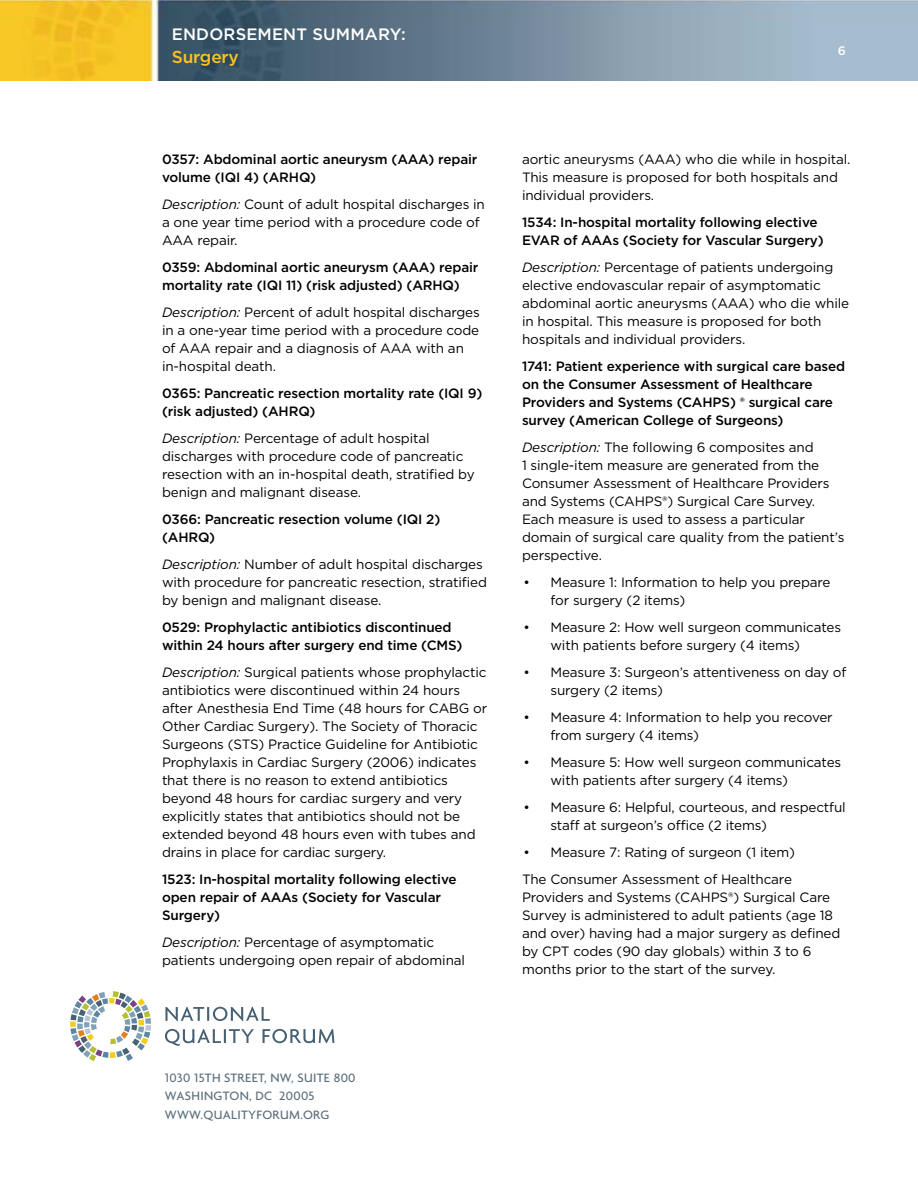
<style>
.page{position:relative;width:918px;height:1188px;background:#fff}
.page>*{position:absolute;margin:0;border:0;box-sizing:border-box;transform-origin:0 0}
.t1{font:500 17.25px "Gotham";color:#ffc222}
.t2{font:500 16.5px "Gotham";letter-spacing:.01em;color:#fff}
.t3{font:13.5px/18px "Gotham";letter-spacing:-.01em;color:#000}
.t4{font:500 13.5px/18px "Gotham";letter-spacing:-.01em;color:#000}
.t5{font:13.2px/18.8px "Agenda";letter-spacing:.025em;color:#5c6f7c}
.t6{font:500 12.3px "Gotham";color:#fff}
.s1{font-weight:500}
.s2{font-style:italic}
</style>
<div class="page">
<img style="left:0;top:0;width:918px;height:81px">
<svg style="left:165px;top:1007px;width:105px;height:14px"></svg>
<svg style="left:165px;top:1029px;width:89px;height:17px"></svg>
<svg style="left:263px;top:1029px;width:71px;height:14px"></svg>
<svg style="left:70px;top:991px;width:81px;height:70px"></svg>
<p class="t2" style="left:172px;top:24px;width:77px">Endorseme</p>
<p class="t2" style="left:283px;top:24px;width:124px">nt Summary:</p>
<p class="t1" style="left:172px;top:45px;width:68px">Surgery</p>
<p class="t4" style="left:162px;top:150px;width:247px">0357: Abdominal aortic aneurysm (AAA</p>
<p class="t4" style="left:429px;top:150px;width:50px">) repair</p>
<p class="t3" style="left:162px;top:163px;width:324px;line-height:27px"><span class="s1">volume (IQI 4) (ARHQ)<br></span><span class="s2">Description:</span> Count of adult hospital discharges in</p>
<p class="t3" style="left:162px;top:213px;width:319px">a one year time period with a procedure code of<br>AAA repair.</p>
<p class="t4" style="left:162px;top:258px;width:248px">0359: Abdominal aortic aneurysm (AAA</p>
<p class="t4" style="left:162px;top:258px;width:318px;text-indent:268px">) repair mortality rate (IQI 11) (risk adjusted) (ARHQ)</p>
<p class="t3" style="left:162px;top:303px;width:319px"><span class="s2">Description:</span> Percent of adult hospital discharges in a one-year time period with a procedure code of AAA repair and a diagnosis of AAA with an in-hospital death.</p>
<p class="t4" style="left:162px;top:384px;width:322px">0365: Pancreatic resection mortality rate (IQI 9) (risk adjusted) (AHRQ)</p>
<p class="t3" style="left:162px;top:429px;width:314px"><span class="s2">Description:</span> Percentage of adult hospital discharges with procedure code of pancreatic resection with an in-hospital death, stratified by benign and malignant disease.</p>
<p class="t4" style="left:162px;top:510px;width:280px">0366: Pancreatic resection volume (IQI 2) (AHRQ)</p>
<p class="t3" style="left:162px;top:555px;width:327px"><span class="s2">Description:</span> Number of adult hospital discharges with procedure for pancreatic resection, stratified by benign and malignant disease.</p>
<p class="t4" style="left:162px;top:618px;width:302px">0529: Prophylactic antibiotics discontinued within 24 hours after surgery end time (CMS)</p>
<p class="t3" style="left:162px;top:663px;width:327px"><span class="s2">Description:</span> Surgical patients whose prophylactic antibiotics were discontinued within 24 hours after Anesthesia End Time (48 hours for CABG or Other Cardiac Surgery). The Society of Thoracic Surgeons (STS) Practice Guideline for Antibiotic Prophylaxis in Cardiac Surgery (2006) indicates that there is no reason to extend antibiotics beyond 48 hours for cardiac surgery and very explicitly states that antibiotics should not be extended beyond 48 hours even with tubes and drains in place for cardiac surgery.</p>
<p class="t4" style="left:162px;top:870px;width:296px">1523: In-hospital mortality following elective open repair of AAA</p>
<p class="t4" style="left:292px;top:888px;width:151px">s (Society for Vascular</p>
<p class="t3" style="left:162px;top:901px;width:274px;line-height:27px"><span class="s1">Surgery)<br></span><span class="s2">Description:</span> Percentage of asymptomatic</p>
<p class="t3" style="left:162px;top:951px;width:305px">patients undergoing open repair of abdominal</p>
<p class="t6" style="left:838px;top:43px;width:10px">6</p>
<p class="t3" style="left:522px;top:150px;width:330px">aortic aneurysms (AAA) who die while in hospital.<br>This measure is proposed for both hospitals and individual providers.</p>
<p class="t4" style="left:522px;top:213px;width:297px">1534: In-hospital mortality following elective<br>EVAR of AAA</p>
<p class="t3" style="left:522px;top:226px;width:313px;line-height:27px;text-indent:90px"><span class="s1">s (Society for Vascular Surgery)<br></span><span class="s2">Description:</span> Percentage of patients undergoing</p>
<p class="t3" style="left:522px;top:276px;width:329px">elective endovascular repair of asymptomatic abdominal aortic aneurysms (AAA) who die while in hospital. This measure is proposed for both hospitals and individual providers.</p>
<p class="t4" style="left:522px;top:357px;width:325px">1741: Patient experience with surgical care based on the Consumer Assessment of Healthcare Providers and Systems (CAHPS) ® surgical care survey (American College of Surgeons)</p>
<p class="t3" style="left:522px;top:438px;width:324px"><span class="s2">Description:</span> The following 6 composites and<br>1 single-item measure are generated from the Consumer Assessment of Healthcare Providers and Systems (CAHPS®) Surgical Care Survey.<br>Each measure is used to assess a particular domain of surgical care quality from the patient’s perspective.</p>
<p class="t3" style="left:551px;top:573px;width:282px;text-indent:-27px">• Measure 1: Information to help you prepare for surgery (2 items)</p>
<p class="t3" style="left:551px;top:618px;width:292px;text-indent:-27px">• Measure 2: How well surgeon communicates with patients before surgery (4 items)</p>
<p class="t3" style="left:551px;top:663px;width:297px;text-indent:-27px">• Measure 3: Surgeon’s attentiveness on day of surgery (2 items)</p>
<p class="t3" style="left:551px;top:708px;width:284px;text-indent:-27px">• Measure 4: Information to help you recover from surgery (4 items)</p>
<p class="t3" style="left:551px;top:753px;width:292px;text-indent:-27px">• Measure 5: How well surgeon communicates with patients after surgery (4 items)</p>
<p class="t3" style="left:551px;top:798px;width:297px;text-indent:-27px">• Measure 6: Helpful, courteous, and respectful staff at surgeon’s office (2 items)</p>
<p class="t3" style="left:522px;top:838px;width:275px;line-height:27px">• Measure 7: Rating of surgeon (1 item)<br>The Consumer Assessment of Healthcare</p>
<p class="t3" style="left:522px;top:888px;width:320px">Providers and Systems (CAHPS®) Surgical Care Survey is administered to adult patients (age 18 and over) having had a major surgery as defined by CPT codes (90 day globals) within 3 to 6 months prior to the start of the survey.</p>
<p class="t5" style="left:165px;top:1068px;width:192px">1030 15TH STREET, NW, SUITE 800<br>WASHINGTON, DC 20005<br>WWW.QUALITYFORUM.ORG</p>
</div>
